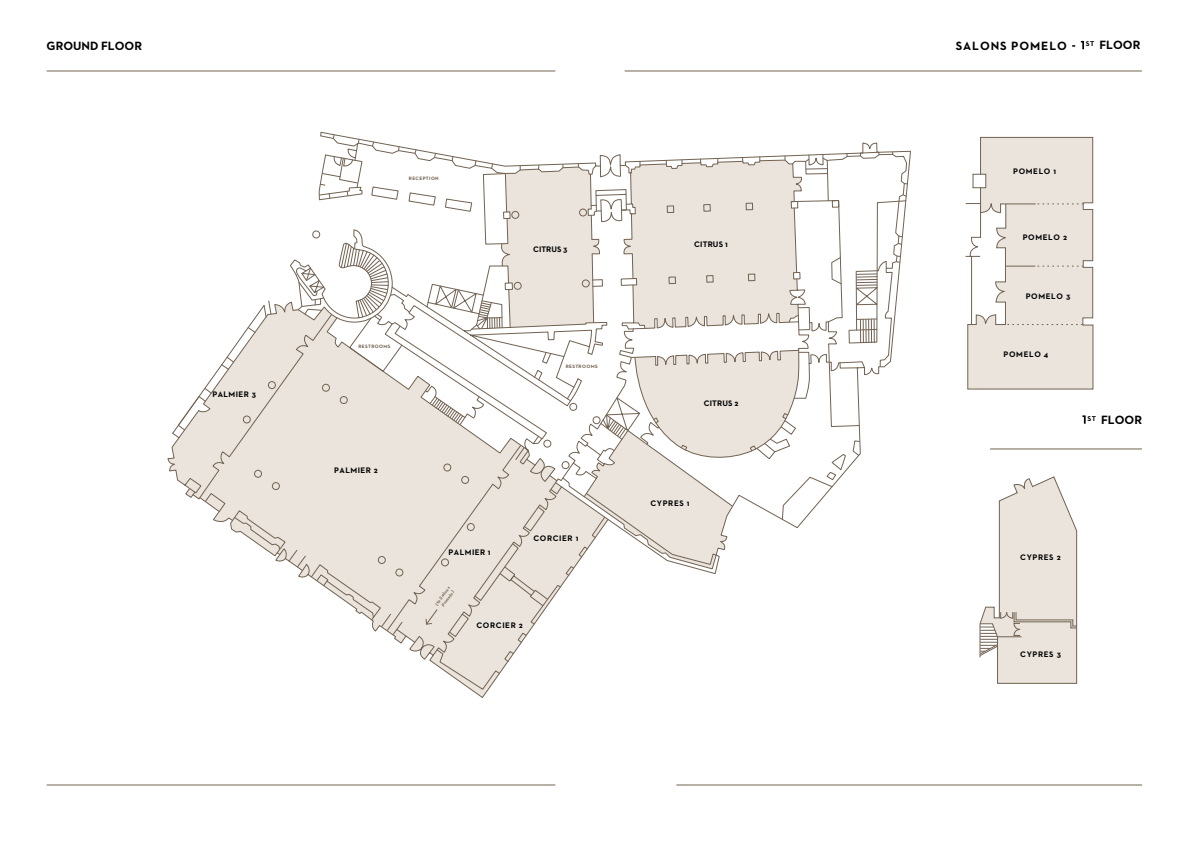
<style>
.page{position:relative;width:1191px;height:842px;background:#fff}
.page>*{position:absolute;margin:0;border:0;box-sizing:border-box;transform-origin:0 0}
.t1{font:700 12.2px "Neutraface 2 Text";color:#000001}
.t2{font:700 12.2px "Neutraface 2 Text";letter-spacing:.075em;color:#000001}
.t3{font:700 8.2px "Neutraface 2 Text";letter-spacing:.075em;color:#000001}
.t4{font:700 8.2px "Neutraface 2 Text";letter-spacing:.055em;color:#000001}
.t5{font:700 4.9px "Neutraface 2 Text";letter-spacing:.075em;color:#716252}
.t6{font:italic 700 4.6px/6px "Neutraface 2 Text";color:#716252;text-align:center}
</style>
<div class="page">
<svg style="left:979px;top:476px;width:98px;height:208px"></svg>
<hr style="left:47px;top:71px;width:508px;height:1px;background:#726352">
<hr style="left:47px;top:785px;width:508px;height:1px;background:#726352">
<hr style="left:624px;top:71px;width:517px;height:1px;background:#726352">
<hr style="left:676px;top:785px;width:466px;height:1px;background:#726352">
<hr style="left:990px;top:449px;width:151px;height:1px;background:#726352">
<svg style="left:1093px;top:185px;width:1px;height:70px"></svg>
<svg style="left:1072px;top:41px;width:12px;height:8px"></svg>
<svg style="left:167px;top:132px;width:744px;height:558px"></svg>
<svg style="left:965px;top:137px;width:128px;height:252px"></svg>
<svg style="left:1082px;top:415px;width:3px;height:9px"></svg>
<h1 class="t1" style="left:47px;top:41px;width:97px">GROUND FLOOR</h1>
<h1 class="t1" style="left:1085px;top:40px;width:56px"><sup>ST</sup> FLOOR</h1>
<h1 class="t2" style="left:955px;top:41px;width:113px">SALONS POMELO</h1>
<p class="t4" style="left:212px;top:392px;width:45px">PALMIER 3</p>
<p class="t5" style="left:409px;top:177px;width:31px">RECEPTION</p>
<p class="t5" style="left:358px;top:344px;width:34px">RESTROOMS</p>
<p class="t3" style="left:533px;top:246px;width:36px">CITRUS 3</p>
<p class="t5" style="left:565px;top:365px;width:34px">RESTROOMS</p>
<p class="t4" style="left:334px;top:467px;width:45px">PALMIER 2</p>
<p class="t4" style="left:448px;top:549px;width:44px">PALMIER 1</p>
<p class="t3" style="left:533px;top:535px;width:47px">CORCIER 1</p>
<p class="t6" style="left:434px;top:603px;width:24px;rotate:-54deg">(to Salons<br>Pomelo)</p>
<p class="t3" style="left:476px;top:622px;width:48px">CORCIER 2</p>
<p class="t3" style="left:694px;top:241px;width:35px">CITRUS 1</p>
<p class="t3" style="left:703px;top:400px;width:36px">CITRUS 2</p>
<p class="t3" style="left:650px;top:500px;width:41px">CYPRES 1</p>
<p class="t3" style="left:1013px;top:168px;width:45px">POMELO 1</p>
<p class="t3" style="left:1022px;top:234px;width:46px">POMELO 2</p>
<p class="t3" style="left:1025px;top:293px;width:46px">POMELO 3</p>
<p class="t3" style="left:1003px;top:351px;width:46px">POMELO 4</p>
<h1 class="t1" style="left:1087px;top:415px;width:56px"><sup>ST</sup> FLOOR</h1>
<p class="t3" style="left:1020px;top:554px;width:42px">CYPRES 2</p>
<p class="t3" style="left:1020px;top:651px;width:42px">CYPRES 3</p>
</div>
